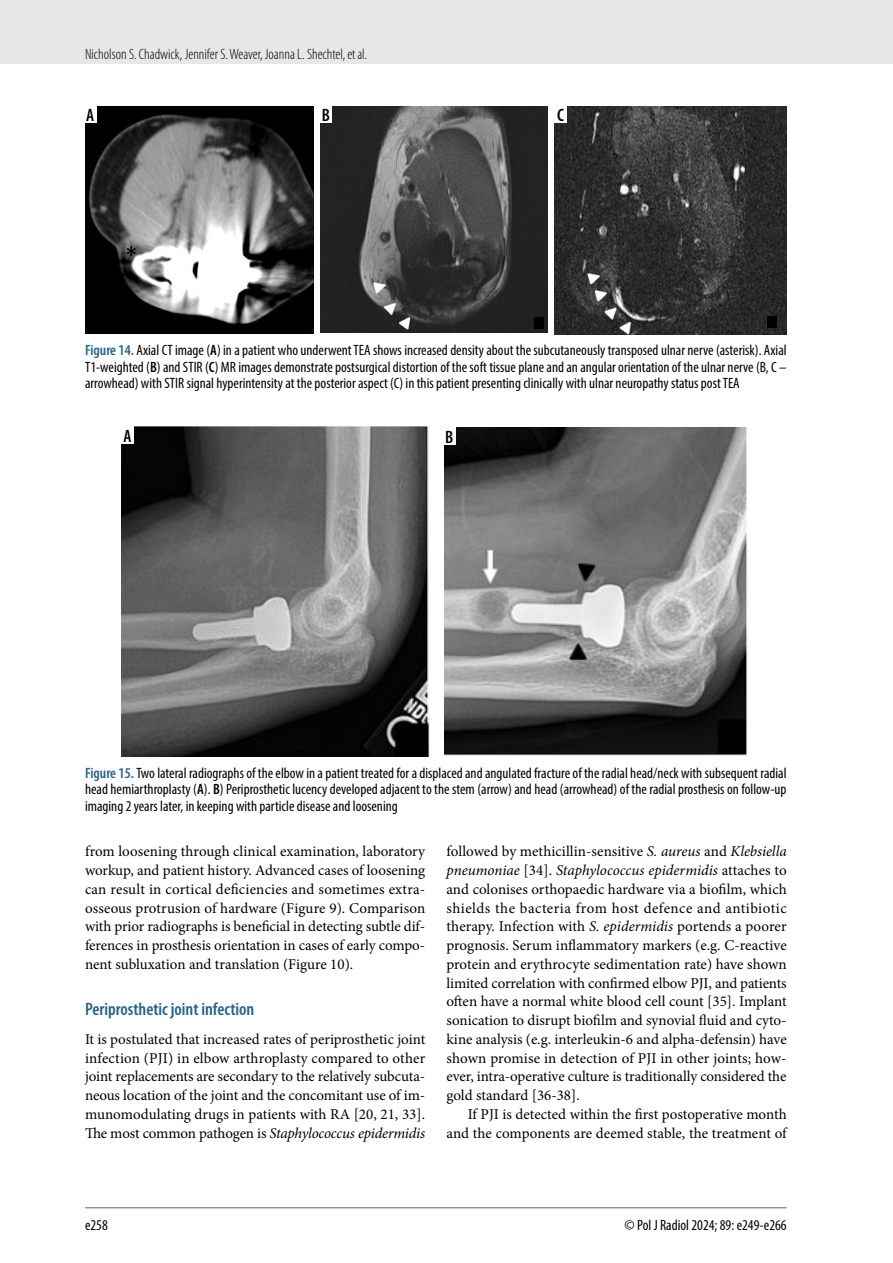
<style>
.page{position:relative;width:893px;height:1263px;background:#fff}
.page>*{position:absolute;margin:0;border:0;box-sizing:border-box;transform-origin:0 0}
.t1{font:600 condensed 18px "Myriad Pro";color:#25638e}
.t2{font:600 condensed 18px "Myriad Pro";color:#000}
.t3{font:15px/18.8px "Minion Pro";letter-spacing:-.005em;color:#000;text-align:justify}
.t4{font:condensed 15px/16.5px "Myriad Pro";color:#000;text-align:justify}
.t5{font:300 condensed 15px "Myriad Pro";color:#000}
.s1{font-weight:600;color:#25638e}
.s2{font-weight:600}
.s3{font-style:italic}
</style>
<div class="page">
<div style="left:0;top:0;width:893px;height:64px;background:#e6e7e8"></div>
<hr style="left:85px;top:1207px;width:702px;height:1px;background:#939598">
<img style="left:85px;top:106px;width:229px;height:227px">
<img style="left:320px;top:106px;width:228px;height:227px">
<img style="left:554px;top:106px;width:233px;height:228px">
<img style="left:121px;top:425px;width:308px;height:331px">
<img style="left:445px;top:428px;width:303px;height:328px">
<div style="left:84px;top:105px;width:13px;height:17px;background:#fff"></div>
<div style="left:320px;top:105px;width:12px;height:17px;background:#fff"></div>
<div style="left:554px;top:105px;width:13px;height:17px;background:#fff"></div>
<div style="left:121px;top:426px;width:13px;height:17px;background:#fff"></div>
<div style="left:443px;top:427px;width:12px;height:17px;background:#fff"></div>
<div style="left:301px;top:315px;width:10px;height:12px;background:#000"></div>
<div style="left:534px;top:317px;width:10px;height:11px;background:#000"></div>
<div style="left:767px;top:316px;width:10px;height:11px;background:#000"></div>
<div style="left:405px;top:733px;width:17px;height:16px;background:#000"></div>
<div style="left:723px;top:730px;width:17px;height:15px;background:#000"></div>
<p class="t5" style="left:85px;top:45px;width:283px">Nicholson S. Chadwick, Jennifer S. Weaver, Joanna L. Shechtel, et al.</p>
<p class="t2" style="left:86px;top:103px;width:10px">A</p>
<p class="t2" style="left:322px;top:104px;width:10px">B</p>
<p class="t2" style="left:557px;top:104px;width:8px">C</p>
<p class="t4" style="left:85px;top:342px;width:703px"><span class="s1">Figure 14.</span> Axial CT image (<span class="s2">A</span>) in a patient who underwent TEA shows increased density about the subcutaneously transposed ulnar nerve (asterisk). Axial T1-weighted (<span class="s2">B</span>) and STIR (<span class="s2">C</span>) MR images demonstrate postsurgical distortion of the soft tissue plane and an angular orientation of the ulnar nerve (B, C – arrowhead) with STIR signal hyperintensity at the posterior aspect (C) in this patient presenting clinically with ulnar neuropathy status post TEA</p>
<p class="t2" style="left:124px;top:424px;width:10px">A</p>
<p class="t2" style="left:445px;top:426px;width:10px">B</p>
<p class="t4" style="left:85px;top:764px;width:703px"><span class="s1">Figure 15.</span> Two lateral radiographs of the elbow in a patient treated for a displaced and angulated fracture of the radial head/neck with subsequent radial head hemiarthroplasty (<span class="s2">A</span>). <span class="s2">B</span>) Periprosthetic lucency developed adjacent to the stem (arrow) and head (arrowhead) of the radial prosthesis on follow-up imaging 2 years later, in keeping with particle disease and loosening</p>
<p class="t3" style="left:85px;top:842px;width:342px">from loosening through clinical examination, laboratory workup, and patient history. Advanced cases of loosening can result in cortical deficiencies and sometimes extra&shy;osseous protrusion of hardware (Figure 9). Comparison with prior radiographs is beneficial in detecting subtle dif&shy;ferences in prosthesis orientation in cases of early compo&shy;nent subluxation and translation (Figure 10).</p>
<p class="t1" style="left:85px;top:998px;width:171px">Periprosthetic joint infection</p>
<p class="t3" style="left:85px;top:1030px;width:342px">It is postulated that increased rates of periprosthetic joint infection (PJI) in elbow arthroplasty compared to other joint replacements are secondary to the relatively subcuta&shy;neous location of the joint and the concomitant use of im&shy;munomodulating drugs in patients with RA [20, 21, 33].<br>The most common pathogen is <span class="s3">Staphylococcus epidermidis</span></p>
<p class="t3" style="left:446px;top:842px;width:342px">followed by methicillin-sensitive <span class="s3">S. aureus</span> and <span class="s3">Klebsiella pneumoniae</span> [34]. <span class="s3">Staphylococcus epidermidis</span> attaches to and colonises orthopaedic hardware via a biofilm, which shields the bacteria from host defence and antibiotic therapy. Infection with <span class="s3">S. epidermidis</span> portends a poorer prognosis. Serum inflammatory markers (e.g. C-reactive protein and erythrocyte sedimentation rate) have shown limited correlation with confirmed elbow PJI, and patients often have a normal white blood cell count [35]. Implant sonication to disrupt biofilm and synovial fluid and cyto&shy;kine analysis (e.g. interleukin-6 and alpha-defensin) have shown promise in detection of PJI in other joints; how&shy;ever, intra-operative culture is traditionally considered the gold standard [36-38].</p>
<p class="t3" style="left:446px;top:1105px;width:342px;text-align:right">If PJI is detected within the first postoperative month and the components are deemed stable, the treatment of</p>
<p class="t4" style="left:85px;top:1216px;width:24px">e258</p>
<p class="t4" style="left:625px;top:1216px;width:164px">© Pol J Radiol 2024; 89: e249-e266</p>
</div>
